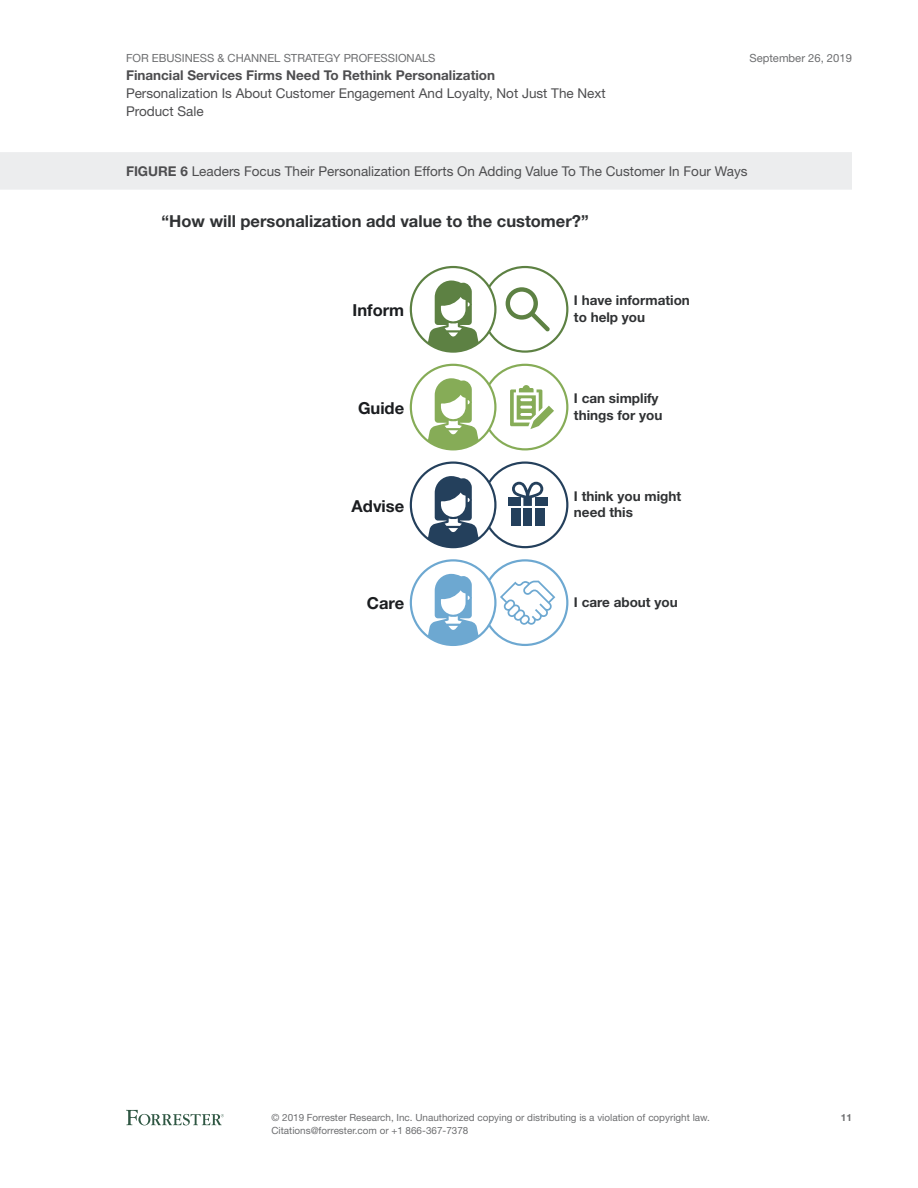
<style>
.page{position:relative;width:918px;height:1188px;background:#fff}
.page>*{position:absolute;margin:0;border:0;box-sizing:border-box;transform-origin:0 0}
.t1{font:700 16.5px "Helvetica Neue LT Std";color:#303234}
.t2{font:700 16.5px "Helvetica Neue LT Std";color:#1b1d20}
.t3{font:13.5px/18px "Helvetica Neue LT Std";color:#4e4e50}
.t4{font:700 13.5px/16.5px "Helvetica Neue LT Std";color:#303234}
.t5{font:700 13.5px "Helvetica Neue LT Std";color:#4e4e50}
.t6{font:11.25px "Helvetica Neue LT Std";color:#6d6e70}
.t7{font:9.9px/12.8px "Helvetica Neue LT Std";color:#6d6e70}
.t8{font:700 9.9px "Helvetica Neue LT Std";color:#6d6e70}
.s1{font-weight:700}
</style>
<div class="page">
<svg style="left:126px;top:1110px;width:98px;height:15px"></svg>
<div style="left:0;top:152px;width:852px;height:38px;background:#ecedee"></div>
<svg style="left:410px;top:266px;width:158px;height:87px"></svg>
<svg style="left:410px;top:364px;width:158px;height:86px"></svg>
<svg style="left:410px;top:559px;width:158px;height:87px"></svg>
<svg style="left:410px;top:461px;width:158px;height:87px"></svg>
<div style="left:535px;top:497px;width:13px;height:9px;background:#24405c"></div>
<div style="left:508px;top:497px;width:13px;height:9px;background:#24405c"></div>
<div style="left:511px;top:509px;width:10px;height:17px;background:#24405c"></div>
<div style="left:535px;top:509px;width:10px;height:17px;background:#24405c"></div>
<div style="left:523px;top:509px;width:9px;height:17px;background:#24405c"></div>
<p class="t6" style="left:126px;top:51px;width:311px">FOR EBUSINESS &amp; CHANNEL STRATEGY PROFESSIONALS</p>
<p class="t5" style="left:126px;top:67px;width:371px">Financial Services Firms Need To Rethink Personalization</p>
<p class="t3" style="left:126px;top:84px;width:481px">Personalization Is About Customer Engagement And Loyalty, Not Just The Next<br>Product Sale</p>
<p class="t6" style="left:749px;top:51px;width:104px">September 26, 2019</p>
<p class="t3" style="left:126px;top:162px;width:623px"><span class="s1">FIGURE 6</span> Leaders Focus Their Personalization Efforts On Adding Value To The Customer In Four Ways</p>
<p class="t1" style="left:162px;top:211px;width:429px">“How will personalization add value to the customer?”</p>
<p class="t2" style="left:353px;top:300px;width:53px">Inform</p>
<p class="t2" style="left:358px;top:398px;width:48px">Guide</p>
<p class="t2" style="left:352px;top:496px;width:54px">Advise</p>
<p class="t2" style="left:367px;top:593px;width:39px">Care</p>
<p class="t4" style="left:574px;top:292px;width:118px">I have information to help you</p>
<p class="t4" style="left:574px;top:390px;width:90px">I can simplify things for you</p>
<p class="t4" style="left:574px;top:487px;width:109px">I think you might need this</p>
<p class="t4" style="left:574px;top:593px;width:105px">I care about you</p>
<p class="t7" style="left:272px;top:1111px;width:440px">© 2019 Forrester Research, Inc. Unauthorized copying or distributing is a violation of copyright law.<br>Citations@forrester.com or +1 866-367-7378</p>
<p class="t8" style="left:841px;top:1112px;width:13px">11</p>
</div>
